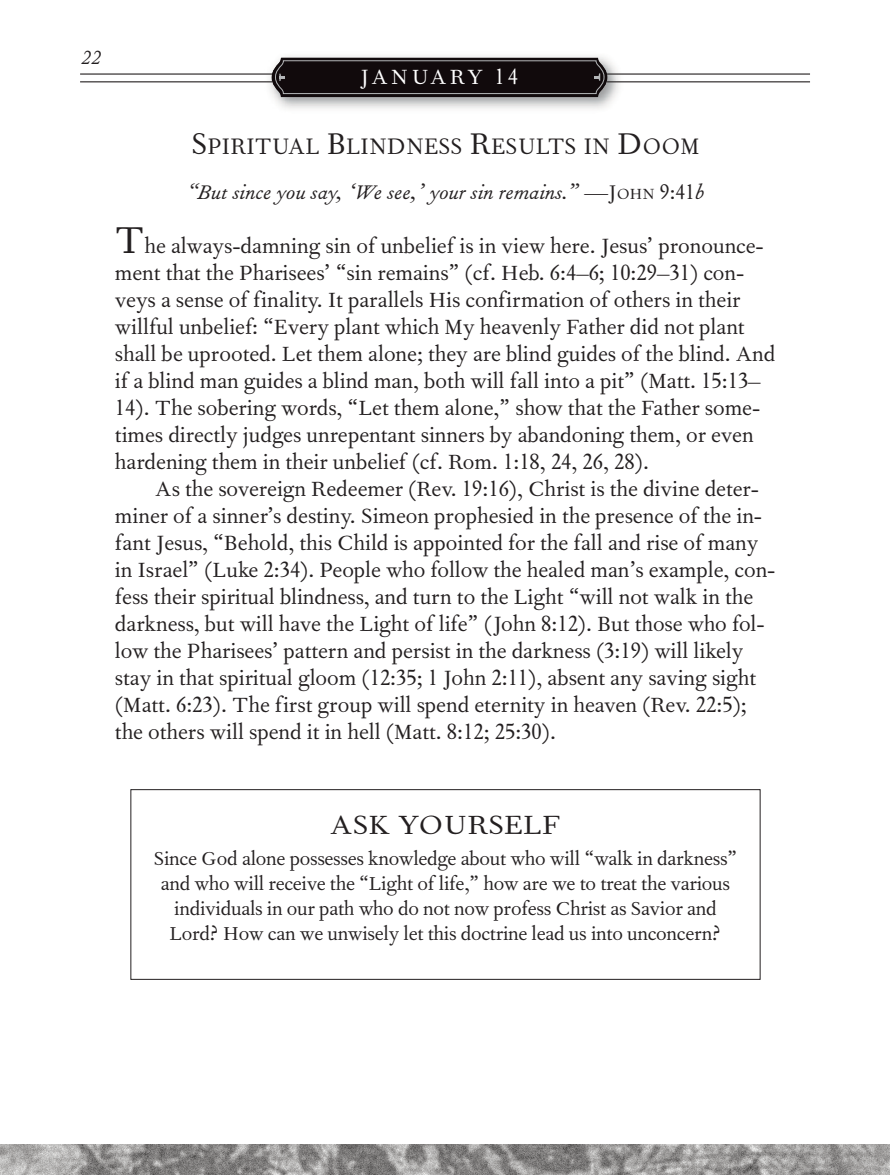
<style>
.page{position:relative;width:891px;height:1175px;background:#fff}
.page>*{position:absolute;margin:0;border:0;box-sizing:border-box;transform-origin:0 0}
.t1{font:31.72px "Fournier";color:#231f20;scale:1.06 1}
.t2{font:27px "Fournier";color:#231f20;scale:.95 1}
.t3{font:24.75px/27px "Fournier";color:#231f20}
.t4{font:24.75px "Fournier";letter-spacing:.12em;color:#fff}
.t5{font:italic 23.62px "Fournier";color:#231f20}
.t6{font:22.5px/24.8px "Fournier";letter-spacing:-.01em;color:#231f20;text-align:center}
.t7{font:italic 22.5px "Fournier";color:#231f20}
.s1{font-size:36px}
.s2{font-style:normal}
.s3{font-style:normal;font-size:17.78px}
.s4{font-size:45px}
</style>
<div class="page">
<div style="left:130px;top:789px;width:630px;height:190px;border:1px solid #231f20"></div>
<img style="left:0;top:1144px;width:890px;height:30px">
<img style="left:261px;top:56px;width:367px;height:53px">
<svg style="left:272px;top:58px;width:335px;height:39px;background:#1e181a"></svg>
<hr style="left:80px;top:73px;width:192px;height:2px;background:#231f20">
<hr style="left:80px;top:81px;width:192px;height:1px;background:#231f20">
<hr style="left:607px;top:73px;width:203px;height:2px;background:#231f20">
<hr style="left:607px;top:81px;width:203px;height:1px;background:#231f20">
<p class="t7" style="left:81px;top:49px;width:21px">22</p>
<p class="t4" style="left:360px;top:68px;width:159px">JANUARY 14</p>
<p class="t2" style="left:191px;top:136px;width:536px"><span class="s1">S</span>PIRITUAL <span class="s1">B</span>LINDNESS <span class="s1">R</span>ESULTS IN <span class="s1">D</span>OOM</p>
<p class="t5" style="left:187px;top:183px;width:519px">“But since you say, ‘We see,’ your sin remains.” <span class="s2">—J</span><span class="s3">OHN</span> <span class="s2">9:41</span>b</p>
<p class="t3" style="left:115px;top:234px;width:662px"><span class="s4">T</span>he always-damning sin of unbelief is in view here. Jesus’ pronounce&shy;ment that the Pharisees’ “sin remains” (cf. Heb. 6:4–6; 10:29–31) con&shy;veys a sense of finality. It parallels His confirmation of others in their willful unbelief: “Every plant which My heavenly Father did not plant shall be uprooted. Let them alone; they are blind guides of the blind. And if a blind man guides a blind man, both will fall into a pit” (Matt. 15:13– 14). The sobering words, “Let them alone,” show that the Father some&shy;times directly judges unrepentant sinners by abandoning them, or even hardening them in their unbelief (cf. Rom. 1:18, 24, 26, 28).</p>
<p class="t3" style="left:115px;top:477px;width:662px;text-indent:40px">As the sovereign Redeemer (Rev. 19:16), Christ is the divine deter&shy;miner of a sinner’s destiny. Simeon prophesied in the presence of the in&shy;fant Jesus, “Behold, this Child is appointed for the fall and rise of many in Israel” (Luke 2:34). People who follow the healed man’s example, con&shy;fess their spiritual blindness, and turn to the Light “will not walk in the darkness, but will have the Light of life” (John 8:12). But those who fol&shy;low the Pharisees’ pattern and persist in the darkness (3:19) will likely stay in that spiritual gloom (12:35; 1 John 2:11), absent any saving sight (Matt. 6:23). The first group will spend eternity in heaven (Rev. 22:5); the others will spend it in hell (Matt. 8:12; 25:30).</p>
<p class="t1" style="left:331px;top:813px;width:218px">ASK YOURSELF</p>
<p class="t6" style="left:154px;top:848px;width:585px">Since God alone possesses knowledge about who will “walk in darkness” and who will receive the “Light of life,” how are we to treat the various individuals in our path who do not now profess Christ as Savior and Lord? How can we unwisely let this doctrine lead us into unconcern?</p>
</div>
